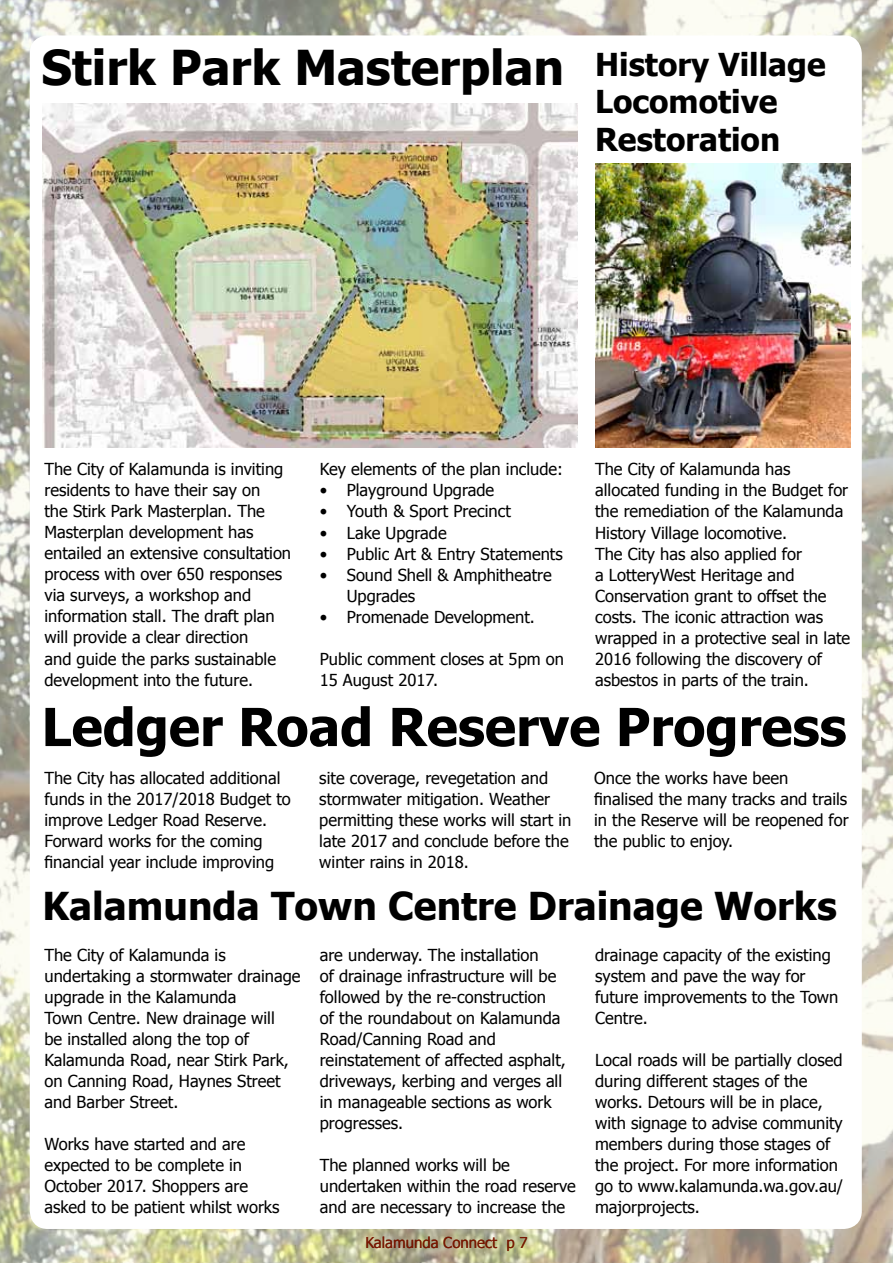
<style>
.page{position:relative;width:893px;height:1263px;background:#fff}
.page>*{position:absolute;margin:0;border:0;box-sizing:border-box;transform-origin:0 0}
.t1{font:700 52.5px "Tahoma";color:#000}
.t2{font:700 48px "Tahoma";color:#000}
.t3{font:700 38.4px "Tahoma";color:#000}
.t4{font:700 31.5px/37.8px "Tahoma";color:#000}
.t5{font:16.5px/21px "Tahoma";color:#000}
.t6{font:15px "Tahoma";color:#7a1602}
</style>
<div class="page">
<img style="left:0;top:0;width:893px;height:1263px">
<div style="left:30px;top:35px;width:832px;height:1194px;background:#fff;border-radius:18px"></div>
<img style="left:43px;top:103px;width:534px;height:345px">
<img style="left:595px;top:164px;width:255px;height:284px">
<h2 class="t2" style="left:42px;top:34px;width:524px">Stirk Park Masterplan</h2>
<h3 class="t4" style="left:595px;top:43px;width:232px">History Village<br>Locomotive<br>Restoration</h3>
<p class="t5" style="left:44px;top:458px;width:248px">The City of Kalamunda is inviting residents to have their say on<br>the Stirk Park Masterplan. The<br>Masterplan development has entailed an extensive consultation process with over 650 responses via surveys, a workshop and information stall. The draft plan will provide a clear direction<br>and guide the parks sustainable development into the future.</p>
<p class="t5" style="left:320px;top:458px;width:245px">Key elements of the plan include:</p>
<p class="t5" style="left:320px;top:479px;width:176px">• Playground Upgrade</p>
<p class="t5" style="left:320px;top:500px;width:193px">• Youth &amp; Sport Precinct</p>
<p class="t5" style="left:320px;top:521px;width:128px">• Lake Upgrade</p>
<p class="t5" style="left:320px;top:542px;width:245px">• Public Art &amp; Entry Statements</p>
<p class="t5" style="left:347px;top:563px;width:206px;text-indent:-27px">• Sound Shell &amp; Amphitheatre<br>Upgrades</p>
<p class="t5" style="left:320px;top:605px;width:217px">• Promenade Development.</p>
<p class="t5" style="left:320px;top:647px;width:246px">Public comment closes at 5pm on<br>15 August 2017.</p>
<p class="t5" style="left:595px;top:458px;width:257px">The City of Kalamunda has allocated funding in the Budget for the remediation of the Kalamunda<br>History Village locomotive.<br>The City has also applied for<br>a LotteryWest Heritage and<br>Conservation grant to offset the costs. The iconic attraction was wrapped in a protective seal in late<br>2016 following the discovery of asbestos in parts of the train.</p>
<h1 class="t1" style="left:42px;top:690px;width:806px">Ledger Road Reserve Progress</h1>
<p class="t5" style="left:44px;top:766px;width:248px">The City has allocated additional funds in the 2017/2018 Budget to improve Ledger Road Reserve.<br>Forward works for the coming financial year include improving</p>
<p class="t5" style="left:319px;top:766px;width:253px">site coverage, revegetation and stormwater mitigation. Weather permitting these works will start in late 2017 and conclude before the winter rains in 2018.</p>
<p class="t5" style="left:594px;top:766px;width:256px">Once the works have been finalised the many tracks and trails in the Reserve will be reopened for the public to enjoy.</p>
<h3 class="t3" style="left:43px;top:879px;width:796px">Kalamunda Town Centre Drainage Works</h3>
<p class="t5" style="left:44px;top:944px;width:258px">The City of Kalamunda is undertaking a stormwater drainage upgrade in the Kalamunda<br>Town Centre. New drainage will<br>be installed along the top of<br>Kalamunda Road, near Stirk Park, on Canning Road, Haynes Street and Barber Street.</p>
<p class="t5" style="left:44px;top:1133px;width:237px">Works have started and are expected to be complete in<br>October 2017. Shoppers are asked to be patient whilst works</p>
<p class="t5" style="left:320px;top:944px;width:248px">are underway. The installation<br>of drainage infrastructure will be followed by the re-construction<br>of the roundabout on Kalamunda<br>Road/Canning Road and reinstatement of affected asphalt, driveways, kerbing and verges all in manageable sections as work progresses.</p>
<p class="t5" style="left:320px;top:1154px;width:257px">The planned works will be undertaken within the road reserve and are necessary to increase the</p>
<p class="t6" style="left:365px;top:1232px;width:164px">Kalamunda Connect p 7</p>
<p class="t5" style="left:595px;top:944px;width:245px">drainage capacity of the existing system and pave the way for future improvements to the Town<br>Centre.</p>
<p class="t5" style="left:595px;top:1049px;width:250px">Local roads will be partially closed during different stages of the works. Detours will be in place, with signage to advise community members during those stages of the project. For more information go to www.kalamunda.wa.gov.au/ majorprojects.</p>
</div>
